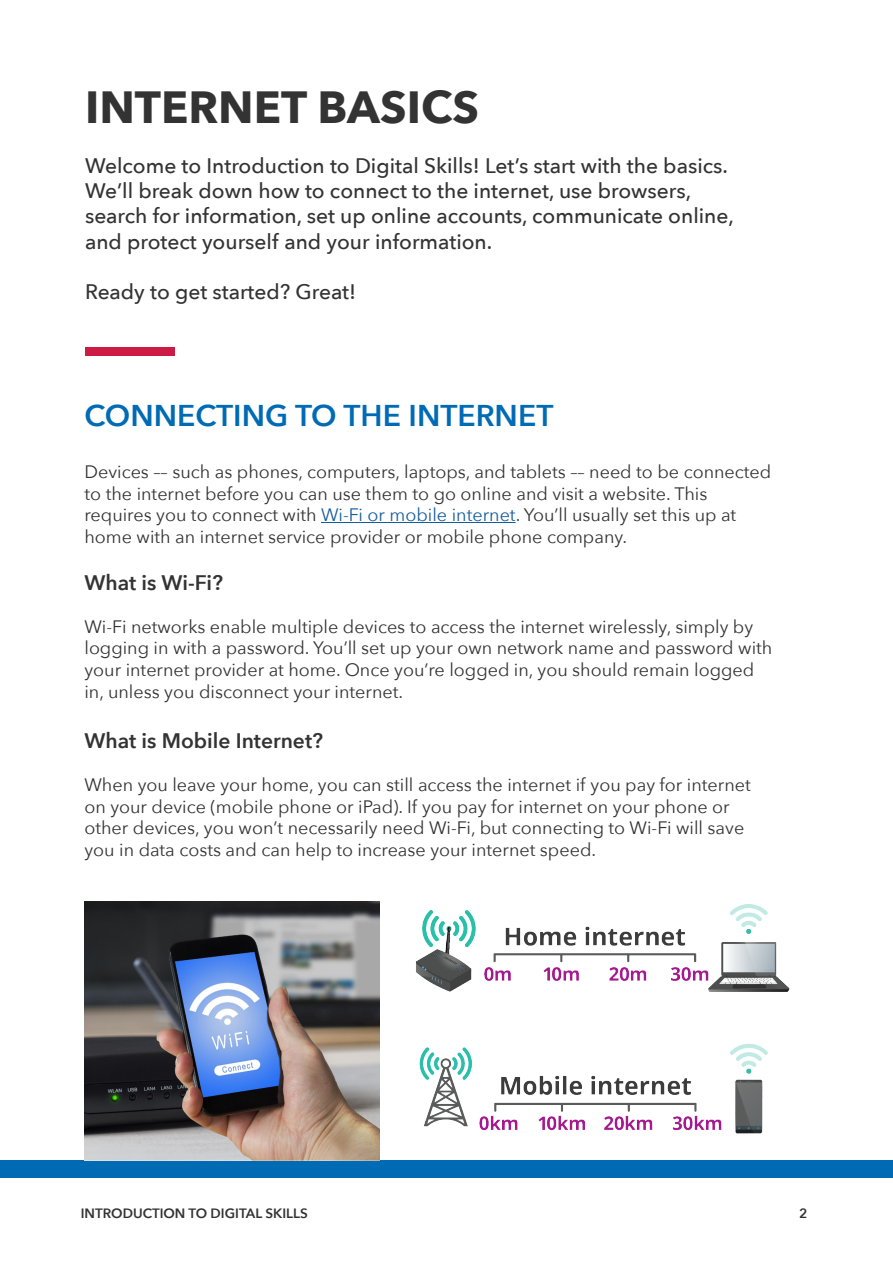
<style>
.page{position:relative;width:893px;height:1263px;background:#fff}
.page>*{position:absolute;margin:0;border:0;box-sizing:border-box;transform-origin:0 0}
.t1{font:700 45px "Avenir Next";color:#333}
.t2{font:600 30px "Avenir Next";color:#006bb5}
.t3{font:500 21px/25.2px "Avenir Next";color:#333}
.Subhead_1{font:600 21px "Avenir Next";color:#333}
.t4{font:18px/21.6px "Avenir Next";color:#333}
.t5{font:600 13.5px "Avenir Next";color:#333}
.s1{color:#175d9e}
</style>
<div class="page">
<img style="left:416px;top:904px;width:374px;height:88px">
<hr style="left:321px;top:522px;width:195px;height:1px;background:#175d9e">
<div style="left:85px;top:347px;width:89px;height:8px;background:#cc1c45"></div>
<div style="left:0;top:1161px;width:893px;height:17px;background:#006bb5"></div>
<img style="left:419px;top:1043px;width:349px;height:91px">
<img style="left:84px;top:901px;width:295px;height:260px">
<p class="t1" style="left:85px;top:68px;width:395px">INTERNET BASICS</p>
<p class="t3" style="left:85px;top:152px;width:650px">Welcome to Introduction to Digital Skills! Let’s start with the basics.<br>We’ll break down how to connect to the internet, use browsers, search for information, set up online accounts, communicate online, and protect yourself and your information.</p>
<p class="t3" style="left:85px;top:278px;width:273px">Ready to get started? Great!</p>
<p class="t2" style="left:84px;top:390px;width:470px">CONNECTING TO THE INTERNET</p>
<p class="t4" style="left:84px;top:460px;width:688px">Devices –– such as phones, computers, laptops, and tablets –– need to be connected to the internet before you can use them to go online and visit a website. This requires you to connect with <span class="s1">Wi-Fi or mobile internet</span>. You’ll usually set this up at home with an internet service provider or mobile phone company.</p>
<p class="Subhead_1" style="left:84px;top:564px;width:140px">What is Wi-Fi?</p>
<p class="t4" style="left:84px;top:615px;width:689px">Wi-Fi networks enable multiple devices to access the internet wirelessly, simply by logging in with a password. You’ll set up your own network name and password with your internet provider at home. Once you’re logged in, you should remain logged in, unless you disconnect your internet.</p>
<p class="Subhead_1" style="left:84px;top:723px;width:240px">What is Mobile Internet?</p>
<p class="t4" style="left:84px;top:773px;width:668px">When you leave your home, you can still access the internet if you pay for internet on your device (mobile phone or iPad). If you pay for internet on your phone or other devices, you won’t necessarily need Wi-Fi, but connecting to Wi-Fi will save you in data costs and can help to increase your internet speed.</p>
<p class="t5" style="left:81px;top:1202px;width:228px">INTRODUCTION TO DIGITAL SKILLS</p>
<p class="t5" style="left:799px;top:1202px;width:10px">2</p>
</div>
